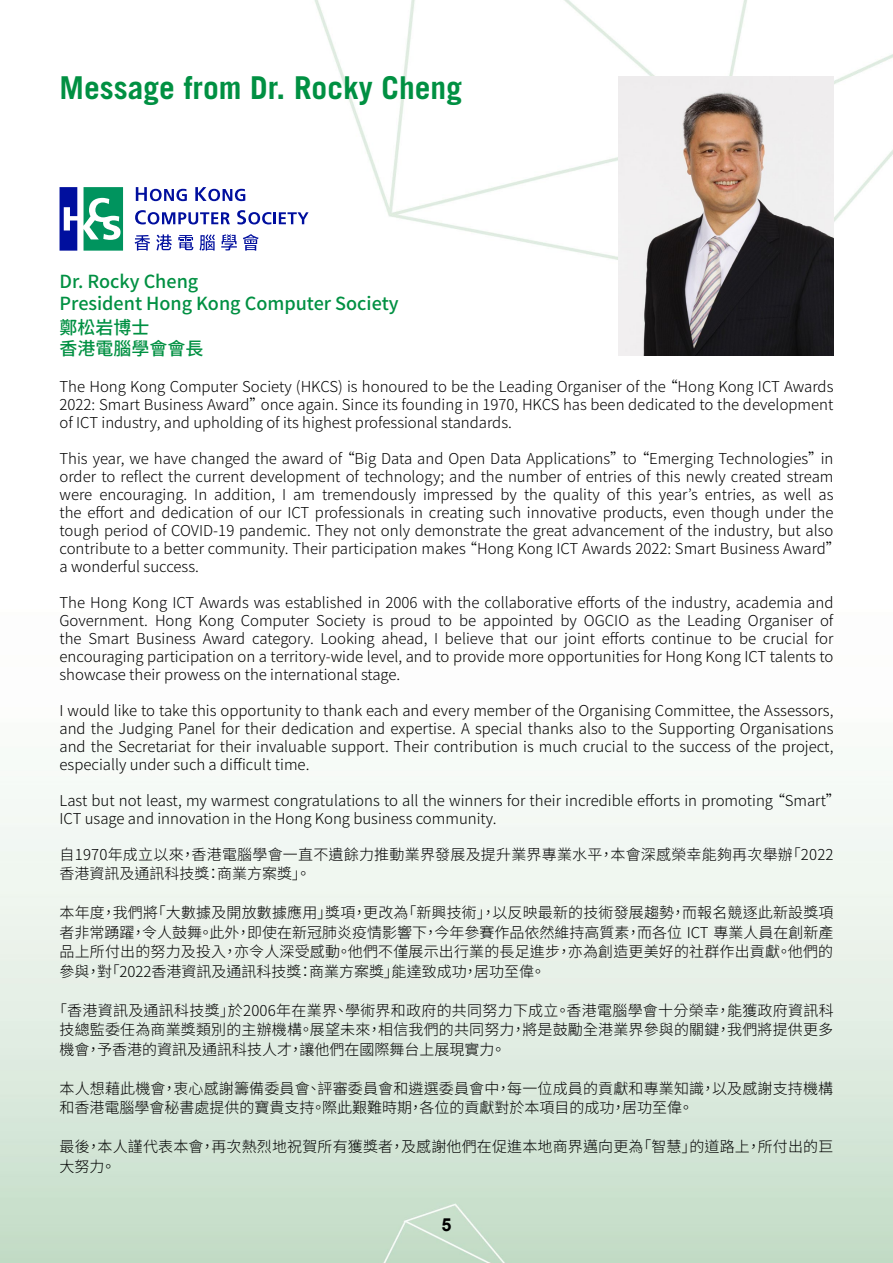
<style>
.page{position:relative;width:893px;height:1263px;background:#fff}
.page>*{position:absolute;margin:0;border:0;box-sizing:border-box;transform-origin:0 0}
.t1{font:700 31.5px "Trade Gothic";color:#009042}
.t2{font:500 18px/21.6px "Noto Sans CJ Ktc";color:#009042}
.t3{font:700 18px "Arial";color:#000}
.t4{font:300 15px/18px "Noto Sans CJ Ktc";color:#000;text-align:justify}
</style>
<div class="page">
<img style="left:0;top:0;width:893px;height:1263px">
<svg style="left:60px;top:187px;width:17px;height:64px"></svg>
<svg style="left:84px;top:187px;width:39px;height:64px"></svg>
<svg style="left:136px;top:187px;width:51px;height:14px"></svg>
<svg style="left:195px;top:187px;width:50px;height:14px"></svg>
<svg style="left:135px;top:210px;width:95px;height:14px"></svg>
<svg style="left:237px;top:210px;width:72px;height:14px"></svg>
<svg style="left:135px;top:235px;width:15px;height:16px"></svg>
<svg style="left:156px;top:234px;width:16px;height:16px"></svg>
<svg style="left:178px;top:235px;width:15px;height:15px"></svg>
<svg style="left:199px;top:234px;width:16px;height:17px"></svg>
<svg style="left:221px;top:234px;width:16px;height:16px"></svg>
<svg style="left:243px;top:234px;width:16px;height:17px"></svg>
<img style="left:619px;top:77px;width:214px;height:278px">
<h1 class="t1" style="left:60px;top:69px;width:404px">Message from Dr. Rocky Cheng</h1>
<p class="t2" style="left:60px;top:271px;width:341px">Dr. Rocky Cheng<br>President Hong Kong Computer Society</p>
<p class="t2" style="left:60px;top:317px;width:146px">鄭松岩博士<br>香港電腦學會會長</p>
<p class="t4" style="left:60px;top:377px;width:775px">The Hong Kong Computer Society (HKCS) is honoured to be the Leading Organiser of the “Hong Kong ICT Awards 2022: Smart Business Award”once again. Since its founding in 1970, HKCS has been dedicated to the development of ICT industry, and upholding of its highest professional standards.</p>
<p class="t4" style="left:60px;top:449px;width:783px;text-align:left">This year, we have changed the award of “Big Data and Open Data Applications”to “Emerging Technologies”in order to reflect the current development of technology; and the number of entries of this newly created stream were encouraging. In addition, I am tremendously impressed by the quality of this year’s entries, as well as the effort and dedication of our ICT professionals in creating such innovative products, even though under the tough period of COVID-19 pandemic. They not only demonstrate the great advancement of the industry, but also contribute to a better community. Their participation makes “Hong Kong ICT Awards 2022: Smart Business Award” a wonderful success.</p>
<p class="t4" style="left:60px;top:593px;width:775px">The Hong Kong ICT Awards was established in 2006 with the collaborative efforts of the industry, academia and Government. Hong Kong Computer Society is proud to be appointed by OGCIO as the Leading Organiser of the Smart Business Award category. Looking ahead, I believe that our joint efforts continue to be crucial for encouraging participation on a territory-wide level, and to provide more opportunities for Hong Kong ICT talents to showcase their prowess on the international stage.</p>
<p class="t4" style="left:60px;top:701px;width:775px">I would like to take this opportunity to thank each and every member of the Organising Committee, the Assessors, and the Judging Panel for their dedication and expertise. A special thanks also to the Supporting Organisations and the Secretariat for their invaluable support. Their contribution is much crucial to the success of the project, especially under such a difficult time.</p>
<p class="t4" style="left:60px;top:791px;width:783px">Last but not least, my warmest congratulations to all the winners for their incredible efforts in promoting “Smart”<br>ICT usage and innovation in the Hong Kong business community.</p>
<p class="t4" style="left:60px;top:845px;width:776px;line-height:19.5px">自1970年成立以來，香港電腦學會一直不遺餘力推動業界發展及提升業界專業水平，本會深感榮幸能夠再次舉辦「2022香港資訊及通訊科技獎：商業方案獎」。</p>
<p class="t4" style="left:60px;top:903px;width:775px;line-height:19.5px">本年度，我們將「大數據及開放數據應用」獎項，更改為「新興技術」，以反映最新的技術發展趨勢，而報名競逐此新設獎項者非常踴躍，令人鼓舞。此外，即使在新冠肺炎疫情影響下，今年參賽作品依然維持高質素，而各位 ICT 專業人員在創新產品上所付出的努力及投入，亦令人深受感動。他們不僅展示出行業的長足進步，亦為創造更美好的社群作出貢獻。他們的參與，對「2022香港資訊及通訊科技獎：商業方案獎」能達致成功，居功至偉。</p>
<p class="t4" style="left:60px;top:1001px;width:776px;line-height:19.5px;text-indent:-7px">「香港資訊及通訊科技獎」於2006年在業界、學術界和政府的共同努力下成立。香港電腦學會十分榮幸，能獲政府資訊科技總監委任為商業獎類別的主辦機構。展望未來，相信我們的共同努力，將是鼓勵全港業界參與的關鍵，我們將提供更多機會，予香港的資訊及通訊科技人才，讓他們在國際舞台上展現實力。</p>
<p class="t4" style="left:60px;top:1079px;width:775px;line-height:19.5px">本人想藉此機會，衷心感謝籌備委員會、評審委員會和遴選委員會中，每一位成員的貢獻和專業知識，以及感謝支持機構和香港電腦學會秘書處提供的寶貴支持。際此艱難時期，各位的貢獻對於本項目的成功，居功至偉。</p>
<p class="t4" style="left:60px;top:1137px;width:775px;line-height:19.5px">最後，本人謹代表本會，再次熱烈地祝賀所有獲獎者，及感謝他們在促進本地商界邁向更為「智慧」的道路上，所付出的巨大努力。</p>
<p class="t3" style="left:441px;top:1213px;width:12px">5</p>
</div>
